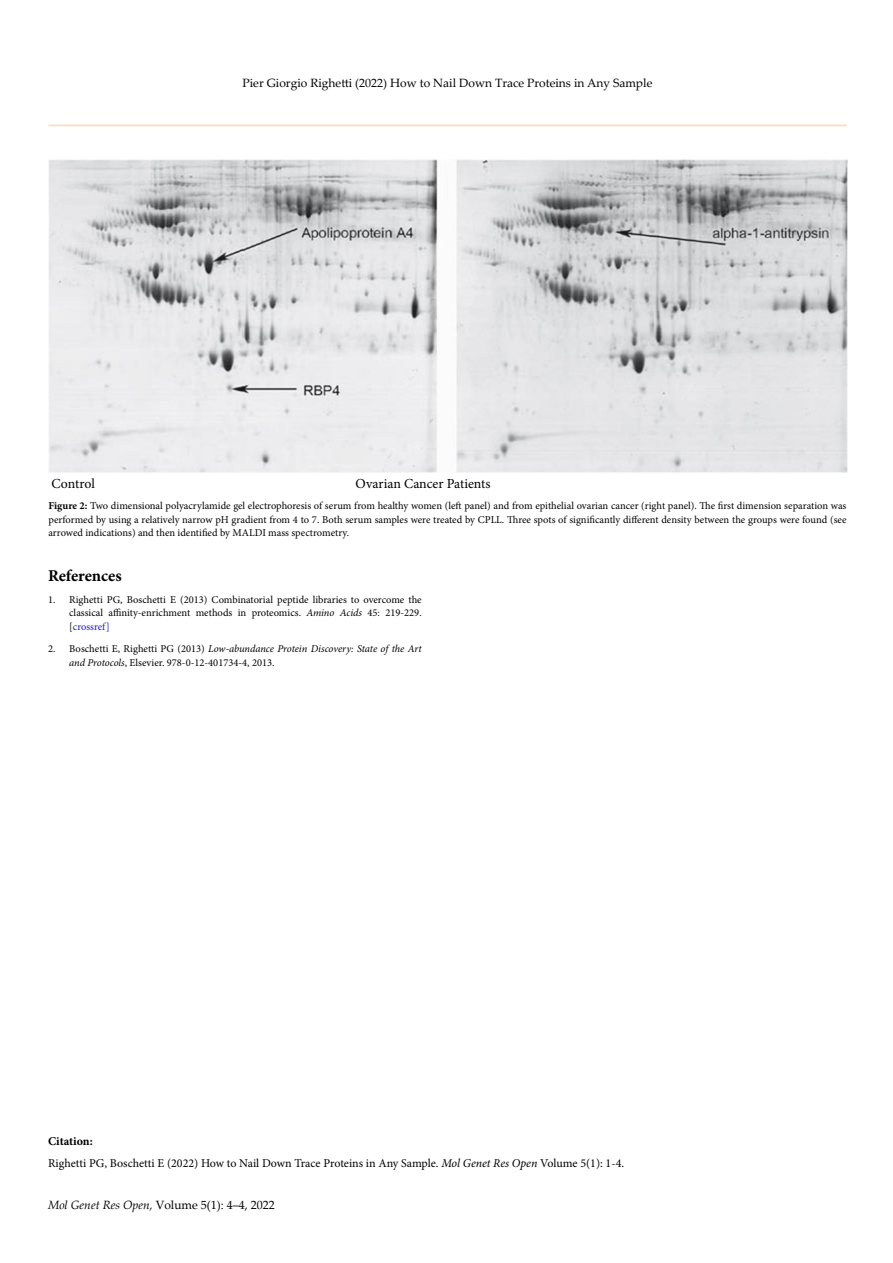
<style>
.page{position:relative;width:893px;height:1263px;background:#fff}
.page>*{position:absolute;margin:0;border:0;box-sizing:border-box;transform-origin:0 0}
.t1{font:700 16.5px "Minion Pro";letter-spacing:-.005em;color:#000}
.t2{font:13.8px "Minion Pro";color:#000}
.t3{font:12px/23px "Minion Pro";color:#000}
.t4{font:12px "Palatino Linotype";color:#000}
.t5{font:10.5px/13.5px "Minion Pro";color:#000;text-align:justify}
.s1{font-weight:700}
.s2{font-style:italic}
.s3{color:#1a1ccf}
</style>
<div class="page">
<hr style="left:48px;top:125px;width:799px;height:1px;background:#f7dfc8">
<img style="left:48px;top:159px;width:799px;height:314px">
<p class="t4" style="left:243px;top:74px;width:411px">Pier Giorgio Righetti (2022) How to Nail Down Trace Proteins in Any Sample</p>
<h2 class="t2" style="left:52px;top:475px;width:45px">Control</h2>
<h2 class="t2" style="left:356px;top:475px;width:136px">Ovarian Cancer Patients</h2>
<p class="t5" style="left:48px;top:499px;width:800px"><span class="s1">Figure 2:</span> Two dimensional polyacrylamide gel electrophoresis of serum from healthy women (left panel) and from epithelial ovarian cancer (right panel). The first dimension separation was performed by using a relatively narrow pH gradient from 4 to 7. Both serum samples were treated by CPLL. Three spots of significantly different density between the groups were found (see arrowed indications) and then identified by MALDI mass spectrometry.</p>
<h1 class="t1" style="left:48px;top:564px;width:75px">References</h1>
<p class="t5" style="left:69px;top:593px;width:354px;text-indent:-21px">1. Righetti PG, Boschetti E (2013) Combinatorial peptide libraries to overcome the classical affinity-enrichment methods in proteomics. <span class="s2">Amino Acids</span> 45: 219-229. [<span class="s3">crossref]</span></p>
<p class="t5" style="left:69px;top:642px;width:354px;text-indent:-21px">2. Boschetti E, Righetti PG (2013) <span class="s2">Low-abundance Protein Discovery: State of the Art and Protocols</span>, Elsevier. 978-0-12-401734-4, 2013.</p>
<p class="t3" style="left:48px;top:1129px;width:578px"><span class="s1">Citation:<br></span>Righetti PG, Boschetti E (2022) How to Nail Down Trace Proteins in Any Sample. <span class="s2">Mol Genet Res Open</span> Volume 5(1): 1-4.</p>
<p class="t4" style="left:48px;top:1196px;width:228px"><span class="s2">Mol Genet Res Open,</span> Volume 5(1): 4–4, 2022</p>
</div>
